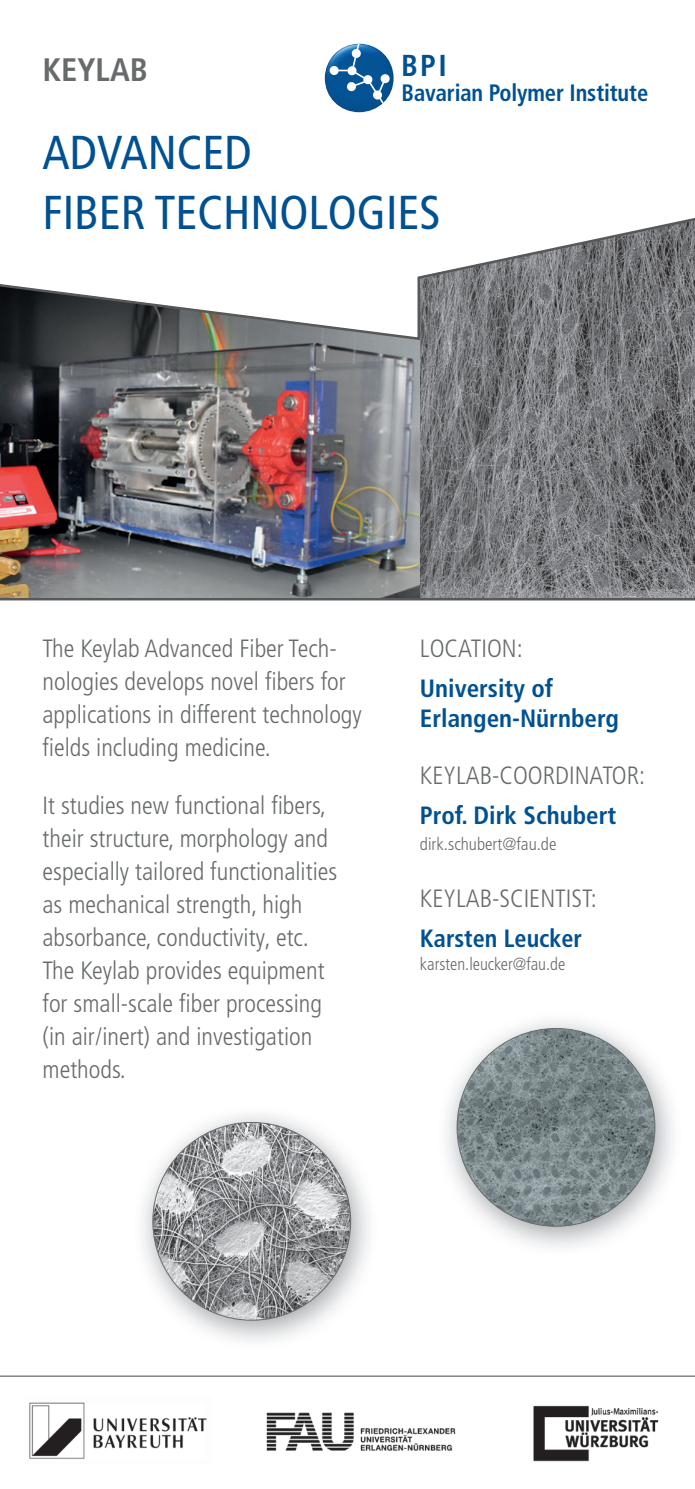
<style>
.page{position:relative;width:695px;height:1489px;background:#fff}
.page>*{position:absolute;margin:0;border:0;box-sizing:border-box;transform-origin:0 0}
.t1{font:condensed 47.5px/60px "Frutiger LT Pro";color:#015192}
.t2{font:700 condensed 32.5px "Frutiger LT Pro";color:#686b6c}
.t3{font:700 condensed 30.25px "Frutiger LT Pro";color:#015192}
.t4{font:300 condensed 25px/33px "Frutiger LT Pro";color:#686b6c}
.t5{font:700 condensed 25px/30px "Frutiger LT Pro";color:#015192}
.t6{font:700 condensed 23.75px "Frutiger LT Pro";letter-spacing:-.005em;color:#015192;scale:.95 1}
.t7{font:300 condensed 17.5px "Frutiger LT Pro";color:#686b6c}
</style>
<div class="page">
<img style="left:325px;top:44px;width:68px;height:68px;border-radius:34px">
<div style="left:329px;top:66px;width:9px;height:9px;background:#fff;border-radius:50%"></div>
<svg style="left:338px;top:44px;width:52px;height:62px"></svg>
<img style="left:29px;top:1402px;width:178px;height:57px">
<img style="left:533px;top:1405px;width:126px;height:57px">
<img style="left:266px;top:1412px;width:190px;height:39px">
<hr style="left:0;top:1375px;width:694px;height:1px;background:#686b6c">
<svg style="left:0;top:218px;width:694px;height:383px"></svg>
<img style="left:446px;top:1021px;width:227px;height:227px">
<img style="left:457px;top:1028px;width:197px;height:198px;border-radius:99px">
<img style="left:142px;top:1115px;width:227px;height:227px">
<img style="left:153px;top:1122px;width:197px;height:198px;border-radius:99px">
<h2 class="t2" style="left:43px;top:51px;width:107px">KEYLAB</h2>
<p class="t3" style="left:401px;top:48px;width:47px">BPI</p>
<p class="t6" style="left:401px;top:79px;width:261px">Bavarian Polymer Institute</p>
<h1 class="t1" style="left:43px;top:122px;width:399px">ADVANCED<br>FIBER TECHNOLOGIES</h1>
<p class="t4" style="left:43px;top:631px;width:321px">The Keylab Advanced Fiber Tech&shy;nologies develops novel fibers for applications in different technology fields including medicine.</p>
<p class="t4" style="left:43px;top:788px;width:296px">It studies new functional fibers, their structure, morphology and especially tailored functionalities as mechanical strength, high absorbance, conductivity, etc.<br>The Keylab provides equipment for small-scale fiber processing (in air/inert) and investigation methods.</p>
<p class="t4" style="left:420px;top:632px;width:104px">LOCATION:</p>
<p class="t5" style="left:420px;top:673px;width:200px">University of<br>Erlangen-Nürnberg</p>
<p class="t4" style="left:420px;top:759px;width:227px">KEYLAB-COORDINATOR:</p>
<p class="t5" style="left:420px;top:800px;width:198px">Prof. Dirk Schubert</p>
<p class="t7" style="left:420px;top:833px;width:138px">dirk.schubert@fau.de</p>
<p class="t4" style="left:420px;top:882px;width:178px">KEYLAB-SCIENTIST:</p>
<p class="t5" style="left:420px;top:923px;width:164px">Karsten Leucker</p>
<p class="t7" style="left:420px;top:953px;width:147px">karsten.leucker@fau.de</p>
</div>
